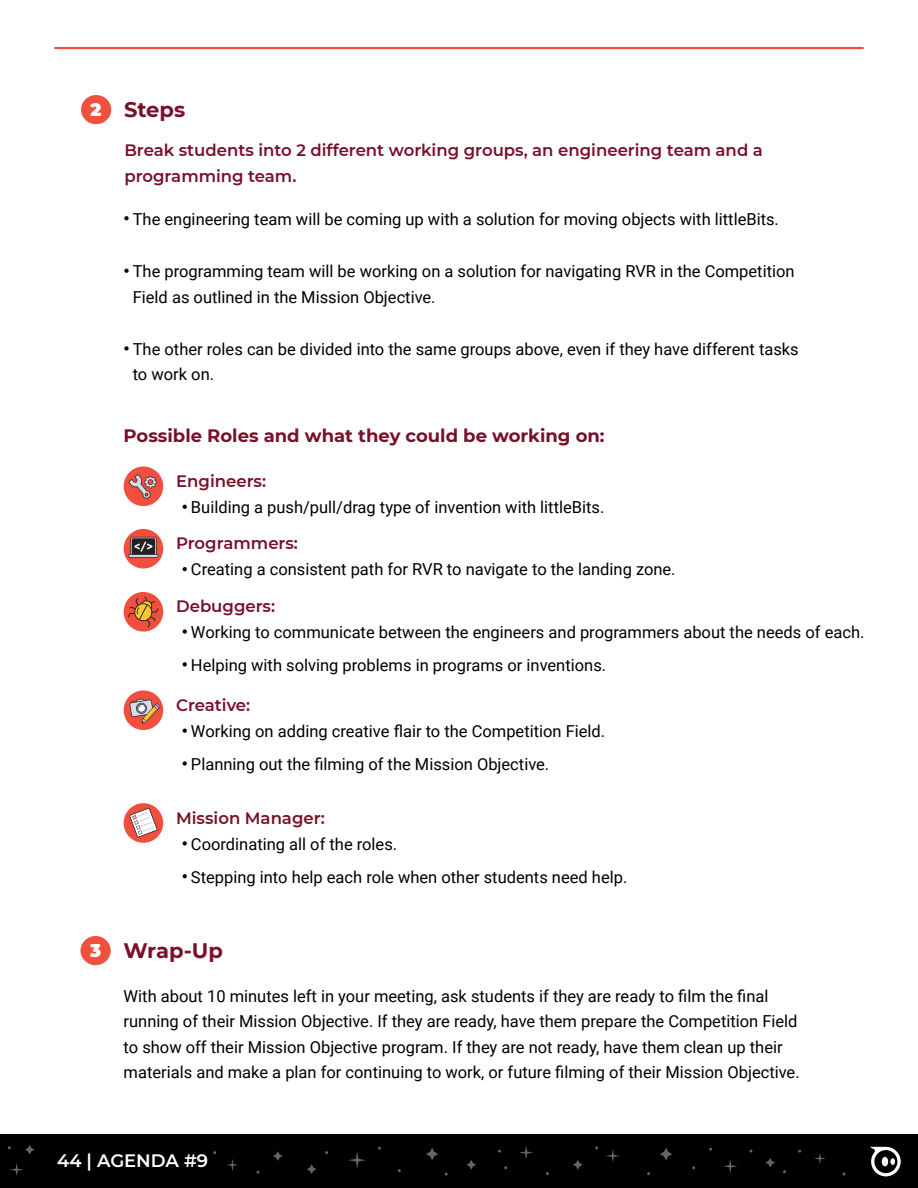
<style>
.page{position:relative;width:918px;height:1188px;background:#fff}
.page>*{position:absolute;margin:0;border:0;box-sizing:border-box;transform-origin:0 0}
.t1{font:700 21px "Montserrat";color:#791029}
.t2{font:700 18px "Montserrat";color:#791029}
.t3{font:600 18px "Montserrat";color:#fff}
.t4{font:16.5px/25.5px "Roboto";color:#000}
.t5{font:600 16.5px/25.5px "Montserrat";color:#791029}
.s1{font-weight:900;font-size:18px;color:#fff}
</style>
<div class="page">
<div style="left:0;top:1134px;width:918px;height:54px;background:#000"></div>
<svg style="left:870px;top:1147px;width:31px;height:29px"></svg>
<div style="left:882px;top:1157px;width:6px;height:9px;background:#fff;border-radius:50%"></div>
<svg style="left:348px;top:1151px;width:18px;height:18px"></svg>
<svg style="left:227px;top:1159px;width:11px;height:12px"></svg>
<svg style="left:606px;top:1149px;width:14px;height:13px"></svg>
<svg style="left:10px;top:1163px;width:14px;height:13px"></svg>
<svg style="left:426px;top:1148px;width:12px;height:12px"></svg>
<svg style="left:466px;top:1160px;width:10px;height:10px"></svg>
<svg style="left:273px;top:1151px;width:10px;height:10px"></svg>
<svg style="left:765px;top:1158px;width:10px;height:10px"></svg>
<svg style="left:660px;top:1148px;width:12px;height:12px"></svg>
<svg style="left:573px;top:1160px;width:10px;height:10px"></svg>
<svg style="left:307px;top:1164px;width:10px;height:10px"></svg>
<svg style="left:25px;top:1145px;width:10px;height:10px"></svg>
<svg style="left:519px;top:1146px;width:14px;height:14px"></svg>
<svg style="left:723px;top:1159px;width:14px;height:14px"></svg>
<svg style="left:814px;top:1153px;width:12px;height:11px"></svg>
<hr style="left:55px;top:47px;width:808px;height:2px;background:#f0513d">
<div style="left:124px;top:592px;width:39px;height:40px;background:#f04f3d;border-radius:50%"></div>
<svg style="left:128px;top:596px;width:31px;height:32px"></svg>
<div style="left:124px;top:467px;width:39px;height:39px;background:#f04f3d;border-radius:50%"></div>
<svg style="left:128px;top:474px;width:29px;height:25px"></svg>
<div style="left:124px;top:529px;width:39px;height:40px;background:#f04f3d;border-radius:50%"></div>
<svg style="left:128px;top:537px;width:31px;height:21px"></svg>
<div style="left:124px;top:803px;width:39px;height:40px;background:#f04f3d;border-radius:50%"></div>
<svg style="left:129px;top:808px;width:28px;height:29px"></svg>
<div style="left:124px;top:690px;width:39px;height:40px;background:#f04f3d;border-radius:50%"></div>
<svg style="left:129px;top:699px;width:31px;height:25px"></svg>
<div style="left:80px;top:936px;width:31px;height:29px;background:#f0513d;border-radius:50%"></div>
<div style="left:81px;top:95px;width:30px;height:29px;background:#f0513d;border-radius:50%"></div>
<svg style="left:183px;top:505px;width:4px;height:4px"></svg>
<svg style="left:183px;top:567px;width:4px;height:4px"></svg>
<svg style="left:183px;top:629px;width:4px;height:5px"></svg>
<svg style="left:183px;top:662px;width:4px;height:5px"></svg>
<svg style="left:124px;top:216px;width:5px;height:4px"></svg>
<svg style="left:124px;top:269px;width:5px;height:4px"></svg>
<svg style="left:124px;top:346px;width:5px;height:5px"></svg>
<svg style="left:183px;top:729px;width:4px;height:4px"></svg>
<svg style="left:183px;top:761px;width:4px;height:5px"></svg>
<svg style="left:183px;top:841px;width:4px;height:5px"></svg>
<svg style="left:183px;top:874px;width:4px;height:4px"></svg>
<p class="t1" style="left:91px;top:95px;width:96px"><span class="s1">2</span> Steps</p>
<p class="t5" style="left:124px;top:137px;width:640px">Break students into 2 different working groups, an engineering team and a programming team.</p>
<p class="t4" style="left:133px;top:205px;width:648px">The engineering team will be coming up with a solution for moving objects with littleBits.</p>
<p class="t4" style="left:133px;top:258px;width:663px">The programming team will be working on a solution for navigating RVR in the Competition<br>Field as outlined in the Mission Objective.</p>
<p class="t4" style="left:133px;top:336px;width:668px">The other roles can be divided into the same groups above, even if they have different tasks to work on.</p>
<p class="t2" style="left:124px;top:422px;width:482px">Possible Roles and what they could be working on:</p>
<p class="t5" style="left:176px;top:468px;width:91px">Engineers:</p>
<p class="t4" style="left:191px;top:494px;width:415px">Building a push/pull/drag type of invention with littleBits.</p>
<p class="t5" style="left:176px;top:530px;width:123px">Programmers:</p>
<p class="t4" style="left:191px;top:556px;width:486px">Creating a consistent path for RVR to navigate to the landing zone.</p>
<p class="t5" style="left:176px;top:593px;width:101px">Debuggers:</p>
<p class="t4" style="left:191px;top:615px;width:675px;line-height:32.8px">Working to communicate between the engineers and programmers about the needs of each.<br>Helping with solving problems in programs or inventions.</p>
<p class="t5" style="left:176px;top:692px;width:76px">Creative:</p>
<p class="t4" style="left:191px;top:714px;width:416px;line-height:32.8px">Working on adding creative flair to the Competition Field.<br>Planning out the filming of the Mission Objective.</p>
<p class="t5" style="left:176px;top:804px;width:150px">Mission Manager:</p>
<p class="t4" style="left:191px;top:827px;width:438px;line-height:32.8px">Coordinating all of the roles.<br>Stepping into help each role when other students need help.</p>
<p class="t1" style="left:90px;top:936px;width:134px"><span class="s1">3</span> Wrap-Up</p>
<p class="t4" style="left:124px;top:982px;width:678px">With about 10 minutes left in your meeting, ask students if they are ready to film the final running of their Mission Objective. If they are ready, have them prepare the Competition Field to show off their Mission Objective program. If they are not ready, have them clean up their materials and make a plan for continuing to work, or future filming of their Mission Objective.</p>
<p class="t3" style="left:57px;top:1148px;width:152px">44 | AGENDA #9</p>
</div>
